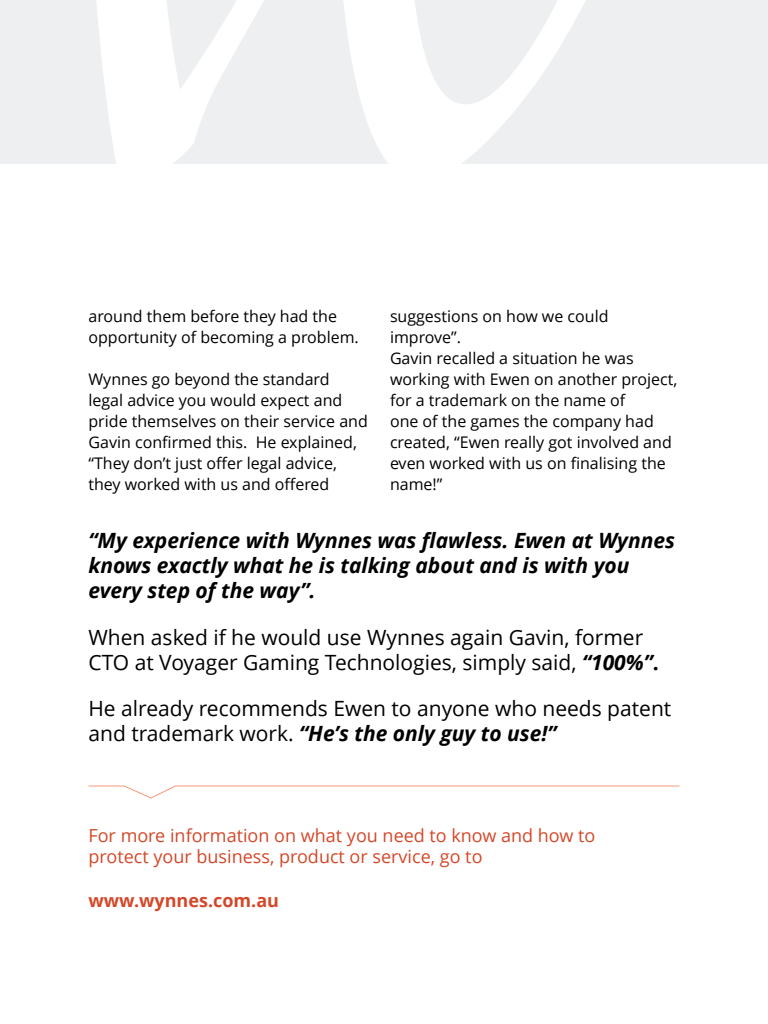
<style>
.page{position:relative;width:768px;height:1024px;background:#fff}
.page>*{position:absolute;margin:0;border:0;box-sizing:border-box;transform-origin:0 0}
.t1{font:21px/25.2px "Open Sans";color:#000}
.t2{font:italic 700 21px/25.2px "Open Sans";color:#000}
.t3{font:18px/21.6px "Open Sans";color:#d44728}
.t4{font:700 18px "Open Sans";color:#d44728}
.t5{font:16px/21px "Open Sans";color:#000}
.s1{font-weight:700;font-style:italic}
.s2{font-weight:700}
</style>
<div class="page">
<div style="left:0;top:0;width:768px;height:164px;background:#edeff0"></div>
<svg style="left:96px;top:0;width:490px;height:164px"></svg>
<svg style="left:88px;top:785px;width:592px;height:14px"></svg>
<p class="t5" style="left:88px;top:306px;width:272px">around them before they had the opportunity of becoming a problem.</p>
<p class="t5" style="left:88px;top:369px;width:281px">Wynnes go beyond the standard legal advice you would expect and pride themselves on their service and Gavin confirmed this. He explained, “They don’t just offer legal advice, they worked with us and offered</p>
<p class="t5" style="left:390px;top:305px;width:289px">suggestions on how we could improve”.<br>Gavin recalled a situation he was working with Ewen on another project, for a trademark on the name of<br>one of the games the company had created, “Ewen really got involved and even worked with us on finalising the name!”</p>
<h1 class="t2" style="left:88px;top:527px;width:588px">“My experience with Wynnes was flawless. Ewen at Wynnes knows exactly what he is talking about and is with you every step of the way”.</h1>
<h1 class="t1" style="left:88px;top:624px;width:572px">When asked if he would use Wynnes again Gavin, former<br>CTO at Voyager Gaming Technologies, simply said, <span class="s1">“100%”</span><span class="s2">.</span></h1>
<h1 class="t1" style="left:88px;top:695px;width:584px">He already recommends Ewen to anyone who needs patent and trademark work. <span class="s1">“He’s the only guy to use!”</span></h1>
<p class="t3" style="left:88px;top:824px;width:508px">For more information on what you need to know and how to protect your business, product or service, go to</p>
<p class="t4" style="left:88px;top:887px;width:192px">www.wynnes.com.au</p>
</div>
